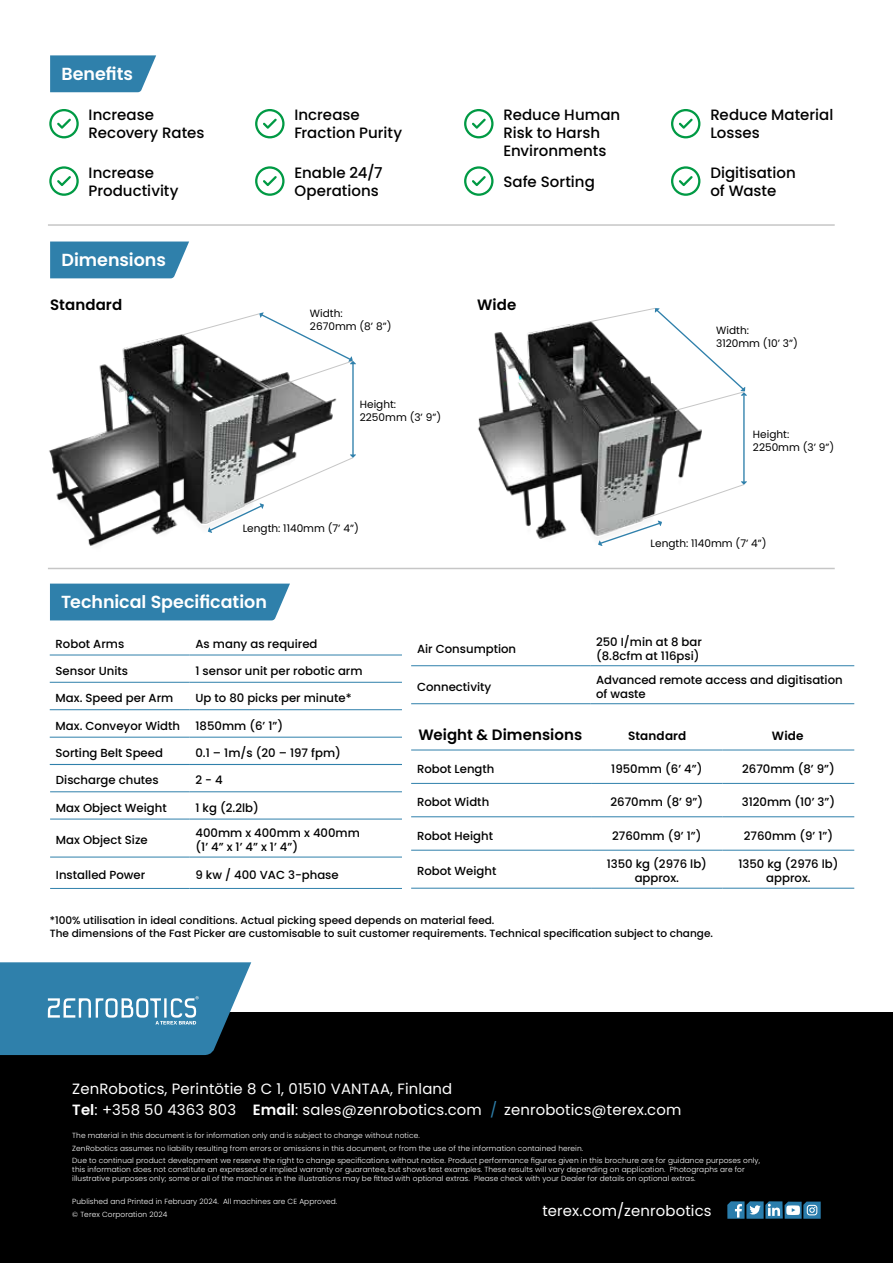
<style>
.page{position:relative;width:893px;height:1263px;background:#fff}
.page>*{position:absolute;margin:0;border:0;box-sizing:border-box;transform-origin:0 0}
.t1{font:600 17.55px "Poppins";color:#fff}
.t2{font:500 15px/18px "Poppins";color:#000}
.t3{font:600 15px "Poppins";letter-spacing:.005em;color:#000}
.t4{font:14.85px/21px "Poppins";letter-spacing:.01em;color:#fff}
.t5{font:600 12px "Poppins";letter-spacing:.015em;color:#000}
.t6{font:500 11.7px/14.1px "Poppins";color:#000}
.t7{font:500 10.5px/12.6px "Poppins";color:#000}
.t8{font:10.5px/12.6px "Poppins";color:#000}
.t9{font:300 7.35px/12.8px "Poppins";letter-spacing:.01em;color:#fff}
.s1{font-weight:600}
.s2{color:#2f80ab}
</style>
<div class="page">
<img style="left:478px;top:321px;width:224px;height:218px">
<div style="left:0;top:1012px;width:893px;height:251px;background:#000"></div>
<svg style="left:0;top:962px;width:251px;height:93px;background:#3b82a7"></svg>
<hr style="left:411px;top:665px;width:179px;height:1px;background:#2f80ab">
<hr style="left:590px;top:665px;width:264px;height:1px;background:#2f80ab">
<hr style="left:411px;top:703px;width:179px;height:1px;background:#2f80ab">
<hr style="left:590px;top:703px;width:264px;height:1px;background:#2f80ab">
<hr style="left:50px;top:791px;width:140px;height:1px;background:#2f80ab">
<hr style="left:190px;top:791px;width:212px;height:1px;background:#2f80ab">
<hr style="left:50px;top:819px;width:140px;height:1px;background:#2f80ab">
<hr style="left:190px;top:819px;width:212px;height:1px;background:#2f80ab">
<hr style="left:50px;top:857px;width:140px;height:1px;background:#2f80ab">
<hr style="left:190px;top:857px;width:212px;height:1px;background:#2f80ab">
<hr style="left:50px;top:888px;width:140px;height:1px;background:#2f80ab">
<hr style="left:190px;top:888px;width:212px;height:1px;background:#2f80ab">
<hr style="left:50px;top:655px;width:140px;height:1px;background:#2f80ab">
<hr style="left:190px;top:655px;width:212px;height:1px;background:#2f80ab">
<hr style="left:50px;top:682px;width:140px;height:1px;background:#2f80ab">
<hr style="left:190px;top:682px;width:212px;height:1px;background:#2f80ab">
<hr style="left:50px;top:709px;width:140px;height:1px;background:#2f80ab">
<hr style="left:190px;top:709px;width:212px;height:1px;background:#2f80ab">
<hr style="left:50px;top:737px;width:140px;height:1px;background:#2f80ab">
<hr style="left:190px;top:737px;width:212px;height:1px;background:#2f80ab">
<hr style="left:50px;top:764px;width:140px;height:1px;background:#2f80ab">
<hr style="left:190px;top:764px;width:212px;height:1px;background:#2f80ab">
<hr style="left:411px;top:750px;width:180px;height:1px;background:#2f80ab">
<hr style="left:591px;top:750px;width:132px;height:1px;background:#2f80ab">
<hr style="left:723px;top:750px;width:131px;height:1px;background:#2f80ab">
<hr style="left:411px;top:783px;width:180px;height:1px;background:#2f80ab">
<hr style="left:591px;top:783px;width:132px;height:1px;background:#2f80ab">
<hr style="left:723px;top:783px;width:131px;height:1px;background:#2f80ab">
<hr style="left:411px;top:816px;width:180px;height:1px;background:#2f80ab">
<hr style="left:591px;top:816px;width:132px;height:1px;background:#2f80ab">
<hr style="left:723px;top:816px;width:131px;height:1px;background:#2f80ab">
<hr style="left:411px;top:850px;width:180px;height:1px;background:#2f80ab">
<hr style="left:591px;top:850px;width:132px;height:1px;background:#2f80ab">
<hr style="left:723px;top:850px;width:131px;height:1px;background:#2f80ab">
<hr style="left:411px;top:888px;width:180px;height:1px;background:#2f80ab">
<hr style="left:591px;top:888px;width:132px;height:1px;background:#2f80ab">
<hr style="left:723px;top:888px;width:131px;height:1px;background:#2f80ab">
<div style="left:50px;top:584px;width:240px;height:36px;background:#2f80ab"></div>
<svg style="left:727px;top:1201px;width:94px;height:18px;background:#4f85a4"></svg>
<svg style="left:50px;top:55px;width:106px;height:37px;background:#408ab1"></svg>
<svg style="left:50px;top:241px;width:139px;height:37px;background:#3d88b0"></svg>
<svg style="left:49px;top:109px;width:30px;height:29px"></svg>
<svg style="left:49px;top:166px;width:30px;height:30px"></svg>
<svg style="left:255px;top:109px;width:30px;height:29px"></svg>
<svg style="left:255px;top:166px;width:30px;height:30px"></svg>
<svg style="left:464px;top:109px;width:29px;height:29px"></svg>
<svg style="left:464px;top:166px;width:29px;height:30px"></svg>
<svg style="left:671px;top:109px;width:29px;height:29px"></svg>
<svg style="left:671px;top:166px;width:29px;height:30px"></svg>
<hr style="left:48px;top:224px;width:787px;height:2px;background:#c6c6c6">
<hr style="left:48px;top:568px;width:787px;height:1px;background:#c6c6c6">
<img style="left:49px;top:334px;width:288px;height:212px">
<hr style="left:352px;top:363px;width:2px;height:92px;background:#2f80ab">
<hr style="left:743px;top:396px;width:2px;height:86px;background:#2f80ab">
<svg style="left:207px;top:454px;width:149px;height:79px"></svg>
<svg style="left:597px;top:481px;width:150px;height:65px"></svg>
<svg style="left:182px;top:312px;width:174px;height:77px"></svg>
<svg style="left:590px;top:308px;width:157px;height:103px"></svg>
<h1 class="t1" style="left:61px;top:64px;width:73px">Benefits</h1>
<h2 class="t2" style="left:89px;top:106px;width:117px">Increase<br>Recovery Rates</h2>
<h2 class="t2" style="left:89px;top:164px;width:92px">Increase<br>Productivity</h2>
<h1 class="t1" style="left:61px;top:250px;width:106px">Dimensions</h1>
<h2 class="t2" style="left:294px;top:106px;width:109px">Increase<br>Fraction Purity</h2>
<h2 class="t2" style="left:294px;top:164px;width:90px">Enable 24/7<br>Operations</h2>
<h2 class="t2" style="left:503px;top:106px;width:118px">Reduce Human<br>Risk to Harsh<br>Environments</h2>
<h2 class="t2" style="left:503px;top:173px;width:93px">Safe Sorting</h2>
<h2 class="t3" style="left:50px;top:296px;width:74px">Standard</h2>
<h2 class="t3" style="left:477px;top:296px;width:41px">Wide</h2>
<h3 class="t8" style="left:310px;top:307px;width:83px">Width:<br>2670mm (8’ 8”)</h3>
<h3 class="t8" style="left:360px;top:398px;width:83px">Height:<br>2250mm (3’ 9”)</h3>
<h3 class="t8" style="left:243px;top:522px;width:117px">Length: 1140mm (7’ 4”)</h3>
<h1 class="t1" style="left:61px;top:592px;width:207px">Technical Specification</h1>
<h2 class="t2" style="left:710px;top:106px;width:125px">Reduce Material<br>Losses</h2>
<h2 class="t2" style="left:710px;top:164px;width:87px">Digitisation of Waste</h2>
<h3 class="t8" style="left:716px;top:324px;width:83px">Width:<br>3120mm (10’ 3”)</h3>
<h3 class="t8" style="left:753px;top:428px;width:83px">Height:<br>2250mm (3’ 9”)</h3>
<h3 class="t8" style="left:651px;top:537px;width:117px">Length: 1140mm (7’ 4”)</h3>
<h3 class="t6" style="left:56px;top:636px;width:70px">Robot Arms</h3>
<h3 class="t6" style="left:195px;top:636px;width:124px">As many as required</h3>
<h3 class="t6" style="left:56px;top:664px;width:74px">Sensor Units</h3>
<h3 class="t6" style="left:195px;top:664px;width:169px">1 sensor unit per robotic arm</h3>
<h3 class="t6" style="left:56px;top:691px;width:119px">Max. Speed per Arm</h3>
<h3 class="t6" style="left:195px;top:691px;width:158px">Up to 80 picks per minute*</h3>
<h3 class="t6" style="left:56px;top:718px;width:126px">Max. Conveyor Width</h3>
<h3 class="t6" style="left:195px;top:718px;width:89px">1850mm (6’ 1”)</h3>
<h3 class="t6" style="left:56px;top:746px;width:109px">Sorting Belt Speed</h3>
<h3 class="t6" style="left:195px;top:746px;width:147px">0.1 – 1m/s (20 – 197 fpm)</h3>
<h3 class="t6" style="left:56px;top:773px;width:104px">Discharge chutes</h3>
<h3 class="t6" style="left:195px;top:773px;width:29px">2 - 4</h3>
<h3 class="t6" style="left:56px;top:800px;width:112px">Max Object Weight</h3>
<h3 class="t6" style="left:195px;top:800px;width:65px">1 kg (2.2lb)</h3>
<h3 class="t6" style="left:56px;top:833px;width:93px">Max Object Size</h3>
<h3 class="t6" style="left:195px;top:826px;width:166px">400mm x 400mm x 400mm (1’ 4” x 1’ 4” x 1’ 4”)</h3>
<h3 class="t6" style="left:56px;top:868px;width:91px">Installed Power</h3>
<h3 class="t6" style="left:195px;top:868px;width:145px">9 kw / 400 VAC 3-phase</h3>
<h3 class="t6" style="left:417px;top:642px;width:101px">Air Consumption</h3>
<h3 class="t6" style="left:596px;top:635px;width:107px">250 I/min at 8 bar (8.8cfm at 116psi)</h3>
<h3 class="t6" style="left:417px;top:680px;width:76px">Connectivity</h3>
<h3 class="t6" style="left:596px;top:673px;width:248px">Advanced remote access and digitisation of waste</h3>
<h2 class="t3" style="left:418px;top:726px;width:165px">Weight &amp; Dimensions</h2>
<h3 class="t5" style="left:628px;top:729px;width:60px">Standard</h3>
<h3 class="t5" style="left:772px;top:729px;width:33px">Wide</h3>
<h3 class="t6" style="left:417px;top:762px;width:79px">Robot Length</h3>
<h3 class="t6" style="left:611px;top:762px;width:93px">1950mm (6’ 4”)</h3>
<h3 class="t6" style="left:742px;top:762px;width:94px">2670mm (8’ 9”)</h3>
<h3 class="t6" style="left:417px;top:795px;width:74px">Robot Width</h3>
<h3 class="t6" style="left:610px;top:795px;width:94px">2670mm (8’ 9”)</h3>
<h3 class="t6" style="left:742px;top:795px;width:95px">3120mm (10’ 3”)</h3>
<h3 class="t6" style="left:417px;top:828px;width:78px">Robot Height</h3>
<h3 class="t6" style="left:612px;top:828px;width:91px">2760mm (9’ 1”)</h3>
<h3 class="t6" style="left:744px;top:828px;width:91px">2760mm (9’ 1”)</h3>
<h3 class="t6" style="left:417px;top:864px;width:81px">Robot Weight</h3>
<h3 class="t6" style="left:607px;top:857px;width:102px;text-align:center">1350 kg (2976 lb) approx.</h3>
<h3 class="t6" style="left:738px;top:857px;width:102px;text-align:center">1350 kg (2976 lb) approx.</h3>
<h3 class="t7" style="left:50px;top:914px;width:665px">*100% utilisation in ideal conditions. Actual picking speed depends on material feed.<br>The dimensions of the Fast Picker are customisable to suit customer requirements. Technical specification subject to change.</h3>
<h3 class="t4" style="left:72px;top:1078px;width:611px">ZenRobotics, Perintötie 8 C 1, 01510 VANTAA, Finland<br><span class="s1">Tel</span>: +358 50 4363 803 <span class="s1">Email</span>: sales@zenrobotics.com <span class="s2">/</span> zenrobotics@terex.com</h3>
<p class="t9" style="left:72px;top:1129px;width:689px">The material in this document is for information only and is subject to change without notice.<br>ZenRobotics assumes no liability resulting from errors or omissions in this document, or from the use of the information contained herein.<br>Due to continual product development we reserve the right to change specifications without notice. Product performance figures given in this brochure are for guidance purposes only,</p>
<p class="t9" style="left:72px;top:1165px;width:674px;line-height:8.9px">this information does not constitute an expressed or implied warranty or guarantee, but shows test examples. These results will vary depending on application. Photographs are for illustrative purposes only; some or all of the machines in the illustrations may be fitted with optional extras. Please check with your Dealer for details on optional extras.</p>
<p class="t9" style="left:72px;top:1195px;width:267px">Published and Printed in February 2024. All machines are CE Approved. © Terex Corporation 2024</p>
<h3 class="t4" style="left:542px;top:1201px;width:171px">terex.com/zenrobotics</h3>
</div>
